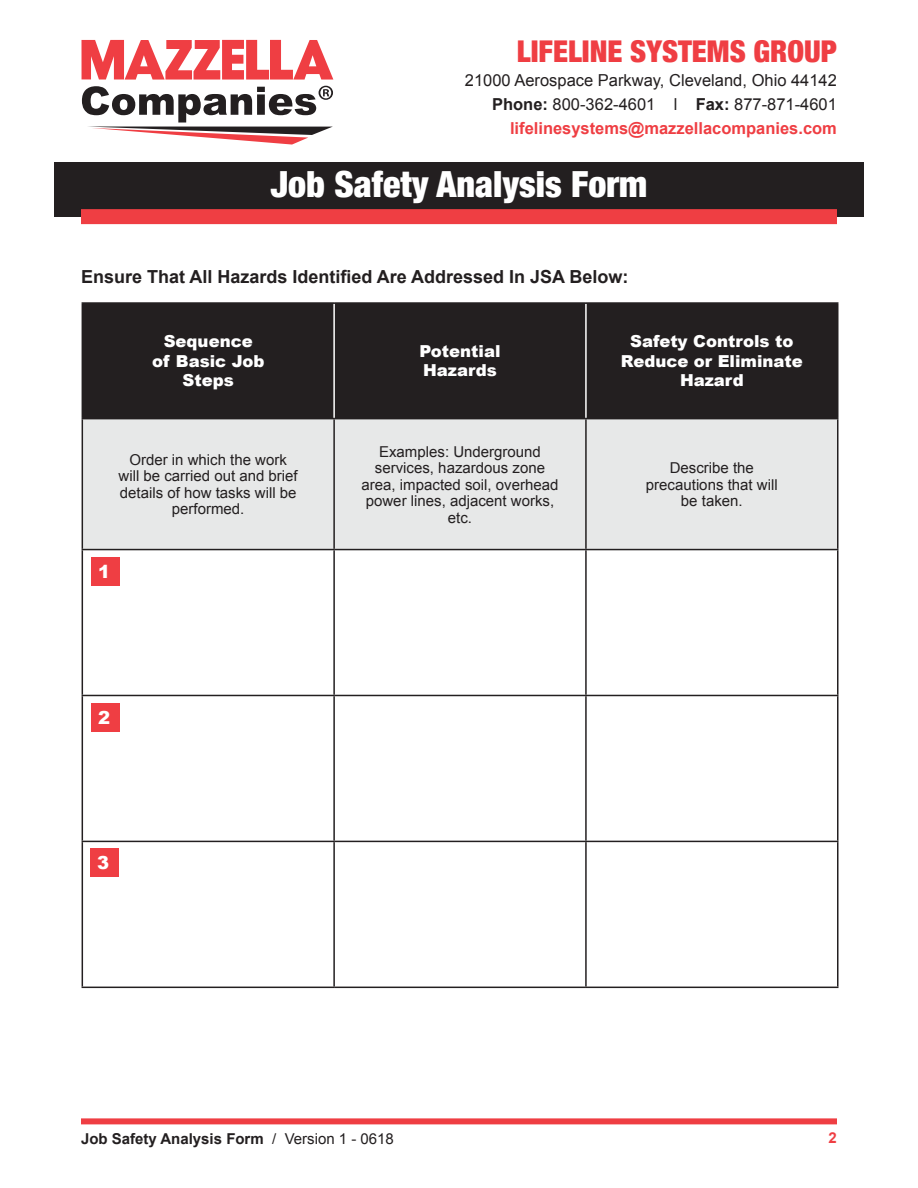
<style>
.page{position:relative;width:918px;height:1188px;background:#fff}
.page>*{position:absolute;margin:0;border:0;box-sizing:border-box;transform-origin:0 0}
.t1{font:900 condensed 36px "Helvetica Neue";color:#fff}
.t2{font:900 condensed 30px "Helvetica Neue";color:#ef3e43}
.t3{font:700 18px "Arial";color:#231f20}
.t4{font:900 18px "Arial";color:#fff}
.t5{font:16.5px/24px "Arial";color:#231f20;text-align:right}
.t6{font:900 16.5px/19.5px "Arial";color:#fff;text-align:center}
.t7{font:15px/16.5px "Arial";color:#231f20;text-align:center}
.t8{font:700 15px "Arial";color:#231f20}
.t9{font:700 15px "Arial";color:#ef3e43}
.s1{font-weight:700}
.s2{font-weight:700;color:#ef3e43}
.s3{font-weight:400}
</style>
<div class="page">
<div style="left:54px;top:162px;width:810px;height:55px;background:#231f20"></div>
<svg style="left:82px;top:40px;width:251px;height:40px"></svg>
<svg style="left:82px;top:86px;width:251px;height:59px"></svg>
<div style="left:81px;top:209px;width:756px;height:15px;background:#ef3e43"></div>
<div style="left:81px;top:1118px;width:756px;height:6px;background:#ef3e43"></div>
<div style="left:83px;top:304px;width:754px;height:114px;background:#231f20"></div>
<div style="left:83px;top:419px;width:754px;height:130px;background:#e7e8e8"></div>
<hr style="left:82px;top:550px;width:1px;height:145px;background:#231f20">
<hr style="left:333px;top:550px;width:2px;height:145px;background:#231f20">
<hr style="left:585px;top:550px;width:2px;height:145px;background:#231f20">
<hr style="left:837px;top:550px;width:1px;height:145px;background:#231f20">
<hr style="left:82px;top:695px;width:252px;height:1px;background:#231f20">
<hr style="left:82px;top:696px;width:1px;height:145px;background:#231f20">
<hr style="left:334px;top:695px;width:252px;height:1px;background:#231f20">
<hr style="left:333px;top:696px;width:2px;height:145px;background:#231f20">
<hr style="left:586px;top:695px;width:252px;height:1px;background:#231f20">
<hr style="left:585px;top:696px;width:2px;height:145px;background:#231f20">
<hr style="left:837px;top:696px;width:1px;height:145px;background:#231f20">
<hr style="left:82px;top:841px;width:252px;height:1px;background:#231f20">
<hr style="left:82px;top:842px;width:1px;height:145px;background:#231f20">
<hr style="left:334px;top:841px;width:252px;height:1px;background:#231f20">
<hr style="left:333px;top:842px;width:2px;height:145px;background:#231f20">
<hr style="left:586px;top:841px;width:252px;height:1px;background:#231f20">
<hr style="left:585px;top:842px;width:2px;height:145px;background:#231f20">
<hr style="left:837px;top:842px;width:1px;height:145px;background:#231f20">
<hr style="left:82px;top:987px;width:252px;height:1px;background:#231f20">
<hr style="left:334px;top:987px;width:252px;height:1px;background:#231f20">
<hr style="left:586px;top:987px;width:252px;height:1px;background:#231f20">
<hr style="left:333px;top:304px;width:2px;height:114px;background:#fff">
<hr style="left:585px;top:304px;width:2px;height:114px;background:#fff">
<hr style="left:82px;top:302px;width:252px;height:2px;background:#231f20">
<hr style="left:82px;top:304px;width:1px;height:114px;background:#231f20">
<hr style="left:334px;top:302px;width:252px;height:2px;background:#231f20">
<hr style="left:586px;top:302px;width:252px;height:2px;background:#231f20">
<hr style="left:837px;top:304px;width:1px;height:114px;background:#231f20">
<hr style="left:82px;top:418px;width:252px;height:1px;background:#231f20">
<hr style="left:82px;top:419px;width:1px;height:130px;background:#231f20">
<hr style="left:334px;top:418px;width:252px;height:1px;background:#231f20">
<hr style="left:333px;top:419px;width:2px;height:130px;background:#231f20">
<hr style="left:586px;top:418px;width:252px;height:1px;background:#231f20">
<hr style="left:585px;top:419px;width:2px;height:130px;background:#231f20">
<hr style="left:837px;top:419px;width:1px;height:130px;background:#231f20">
<hr style="left:82px;top:549px;width:252px;height:1px;background:#231f20">
<hr style="left:334px;top:549px;width:252px;height:1px;background:#231f20">
<hr style="left:586px;top:549px;width:252px;height:1px;background:#231f20">
<div style="left:91px;top:557px;width:29px;height:29px;background:#ef3e43"></div>
<div style="left:91px;top:703px;width:29px;height:29px;background:#ef3e43"></div>
<div style="left:90px;top:849px;width:29px;height:28px;background:#ef3e43"></div>
<h2 class="t2" style="left:517px;top:27px;width:322px">LIFELINE SYSTEMS GROUP</h2>
<p class="t5" style="left:465px;top:69px;width:374px">21000 Aerospace Parkway, Cleveland, Ohio 44142<br><span class="s1">Phone:</span> 800-362-4601 l <span class="s1">Fax:</span> 877-871-4601 <span class="s2">lifelinesystems@mazzellacompanies.com</span></p>
<h1 class="t1" style="left:271px;top:155px;width:378px">Job Safety Analysis Form</h1>
<p class="t3" style="left:81px;top:264px;width:549px">Ensure That All Hazards Identified Are Addressed In JSA Below:</p>
<p class="t6" style="left:164px;top:331px;width:90px">Sequence</p>
<p class="t6" style="left:152px;top:351px;width:114px">of Basic Job</p>
<p class="t6" style="left:183px;top:370px;width:53px">Steps</p>
<p class="t7" style="left:119px;top:451px;width:181px">Order in which the work will be carried out and brief details of how tasks will be performed.</p>
<p class="t4" style="left:98px;top:559px;width:14px">1</p>
<p class="t4" style="left:98px;top:704px;width:14px">2</p>
<p class="t4" style="left:97px;top:850px;width:14px">3</p>
<p class="t6" style="left:419px;top:341px;width:83px">Potential</p>
<p class="t6" style="left:423px;top:360px;width:75px">Hazards</p>
<p class="t6" style="left:630px;top:331px;width:165px">Safety Controls to</p>
<p class="t6" style="left:621px;top:351px;width:183px">Reduce or Eliminate<br>Hazard</p>
<p class="t7" style="left:379px;top:443px;width:163px">Examples: Underground</p>
<p class="t7" style="left:362px;top:460px;width:198px">services, hazardous zone area, impacted soil, overhead power lines, adjacent works, etc.</p>
<p class="t7" style="left:670px;top:460px;width:86px">Describe the</p>
<p class="t7" style="left:646px;top:476px;width:133px">precautions that will</p>
<p class="t7" style="left:681px;top:493px;width:63px">be taken.</p>
<p class="t8" style="left:81px;top:1129px;width:314px">Job Safety Analysis Form <span class="s3">/ Version 1 - 0618</span></p>
<p class="t9" style="left:829px;top:1128px;width:10px">2</p>
</div>
